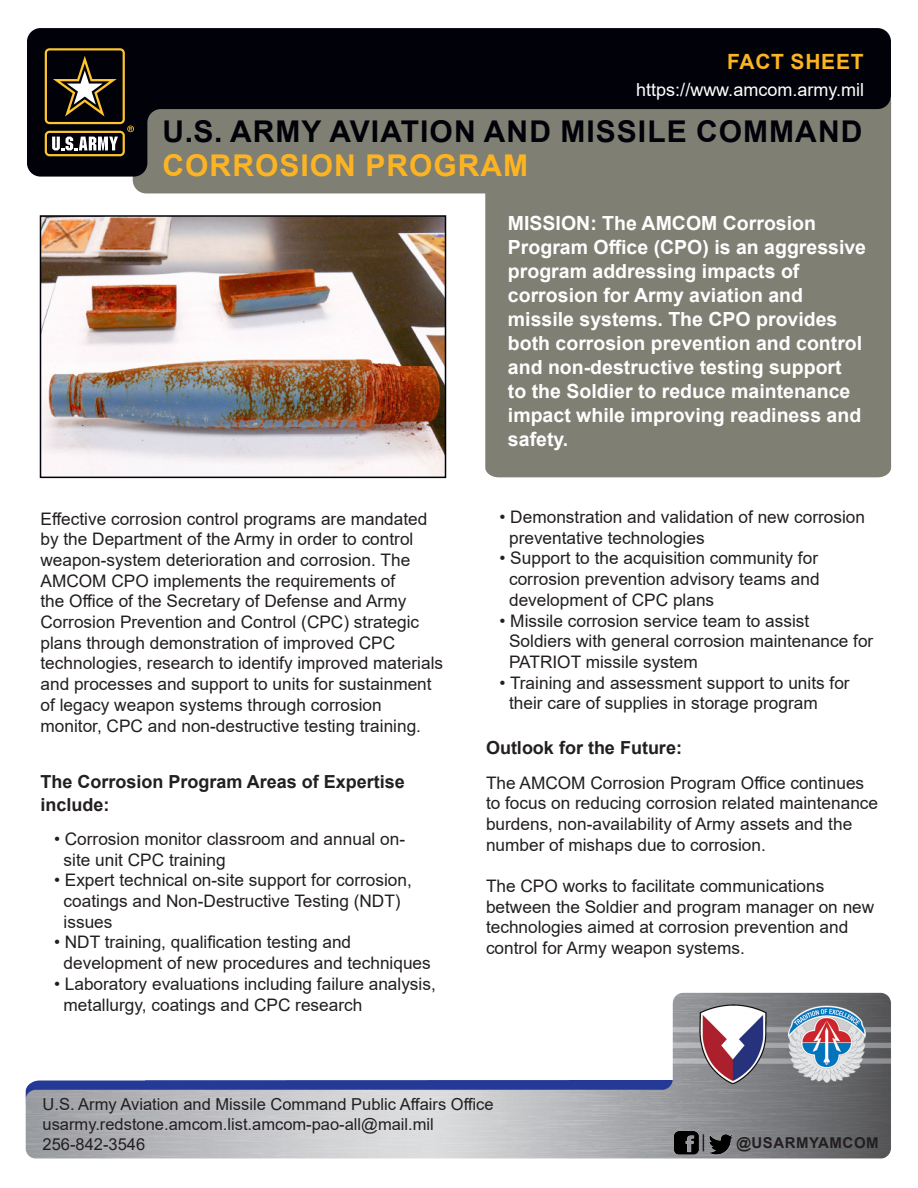
<style>
.page{position:relative;width:918px;height:1188px;background:#fff}
.page>*{position:absolute;margin:0;border:0;box-sizing:border-box;transform-origin:0 0}
.t1{font:700 30px "Arial";letter-spacing:.035em;color:#010209}
.t2{font:700 30px "Arial";letter-spacing:.035em;color:#fcb423}
.t3{font:700 21px "Arial";letter-spacing:.035em;color:#fcb423}
.t4{font:700 19.5px/24px "Arial";color:#fff}
.t5{font:700 18px/22.5px "Arial";color:#231f20}
.t6{font:18px "Arial";color:#fff}
.t7{font:17.25px/20.7px "Arial";color:#231f20}
.t8{font:16.5px/19.8px "Arial";color:#231f20}
.t9{font:700 15px "Arial";letter-spacing:.035em;color:#231f20}
</style>
<div class="page">
<img style="left:25px;top:992px;width:866px;height:167px">
<svg style="left:133px;top:183px;width:758px;height:294px;background:#909085"></svg>
<div style="left:133px;top:92px;width:758px;height:101px;background:#7f7f73;border-radius:13px"></div>
<svg style="left:27px;top:28px;width:864px;height:149px;fill:#010209"></svg>
<div style="left:43px;top:129px;width:84px;height:30px;background:linear-gradient(to right,#010209,#010209);border-radius:7px"></div>
<svg style="left:43px;top:46px;width:84px;height:80px"></svg>
<svg style="left:45px;top:48px;width:89px;height:108px;background:#433a26"></svg>
<img style="left:43px;top:218px;width:400px;height:257px">
<div style="left:40px;top:215px;width:406px;height:263px;border:2px solid #010209"></div>
<img style="left:675px;top:1131px;width:24px;height:24px">
<img style="left:708px;top:1131px;width:25px;height:25px">
<svg style="left:703px;top:1134px;width:1px;height:17px"></svg>
<p class="t3" style="left:727px;top:47px;width:138px">FACT SHEET</p>
<p class="t6" style="left:636px;top:78px;width:229px">https://www.amcom.army.mil</p>
<h1 class="t1" style="left:163px;top:110px;width:701px">U.S. ARMY AVIATION AND MISSILE COMMAND</h1>
<h1 class="t2" style="left:163px;top:144px;width:367px">CORROSION PROGRAM</h1>
<p class="t7" style="left:40px;top:508px;width:404px">Effective corrosion control programs are mandated by the Department of the Army in order to control weapon-system deterioration and corrosion. The AMCOM CPO implements the requirements of<br>the Office of the Secretary of Defense and Army Corrosion Prevention and Control (CPC) strategic plans through demonstration of improved CPC technologies, research to identify improved materials and processes and support to units for sustainment of legacy weapon systems through corrosion monitor, CPC and non-destructive testing training.</p>
<p class="t5" style="left:40px;top:771px;width:366px">The Corrosion Program Areas of Expertise include:</p>
<p class="t7" style="left:64px;top:828px;width:343px;text-indent:-10px">• Corrosion monitor classroom and annual on&shy;site unit CPC training</p>
<p class="t7" style="left:64px;top:870px;width:350px;text-indent:-10px">• Expert technical on-site support for corrosion, coatings and Non-Destructive Testing (NDT) issues</p>
<p class="t7" style="left:64px;top:932px;width:369px;text-indent:-10px">• NDT training, qualification testing and development of new procedures and techniques</p>
<p class="t7" style="left:64px;top:973px;width:374px;text-indent:-10px">• Laboratory evaluations including failure analysis, metallurgy, coatings and CPC research</p>
<p class="t4" style="left:508px;top:212px;width:360px">MISSION: The AMCOM Corrosion<br>Program Office (CPO) is an aggressive program addressing impacts of corrosion for Army aviation and missile systems. The CPO provides both corrosion prevention and control and non-destructive testing support<br>to the Soldier to reduce maintenance impact while improving readiness and safety.</p>
<p class="t7" style="left:509px;top:507px;width:357px;text-indent:-10px">• Demonstration and validation of new corrosion preventative technologies</p>
<p class="t7" style="left:509px;top:548px;width:312px;text-align:justify;text-indent:-10px">• Support to the acquisition community for corrosion prevention advisory teams and development of CPC plans</p>
<p class="t7" style="left:509px;top:610px;width:366px;text-indent:-10px">• Missile corrosion service team to assist<br>Soldiers with general corrosion maintenance for<br>PATRIOT missile system</p>
<p class="t7" style="left:509px;top:672px;width:342px;text-indent:-10px">• Training and assessment support to units for their care of supplies in storage program</p>
<p class="t5" style="left:486px;top:737px;width:198px">Outlook for the Future:</p>
<p class="t7" style="left:486px;top:772px;width:394px">The AMCOM Corrosion Program Office continues to focus on reducing corrosion related maintenance burdens, non-availability of Army assets and the number of mishaps due to corrosion.</p>
<p class="t7" style="left:486px;top:876px;width:390px">The CPO works to facilitate communications between the Soldier and program manager on new technologies aimed at corrosion prevention and control for Army weapon systems.</p>
<p class="t8" style="left:43px;top:1094px;width:453px">U.S. Army Aviation and Missile Command Public Affairs Office usarmy.redstone.amcom.list.amcom-pao-all@mail.mil<br>256-842-3546</p>
<p class="t9" style="left:737px;top:1132px;width:144px">@USARMYAMCOM</p>
</div>
